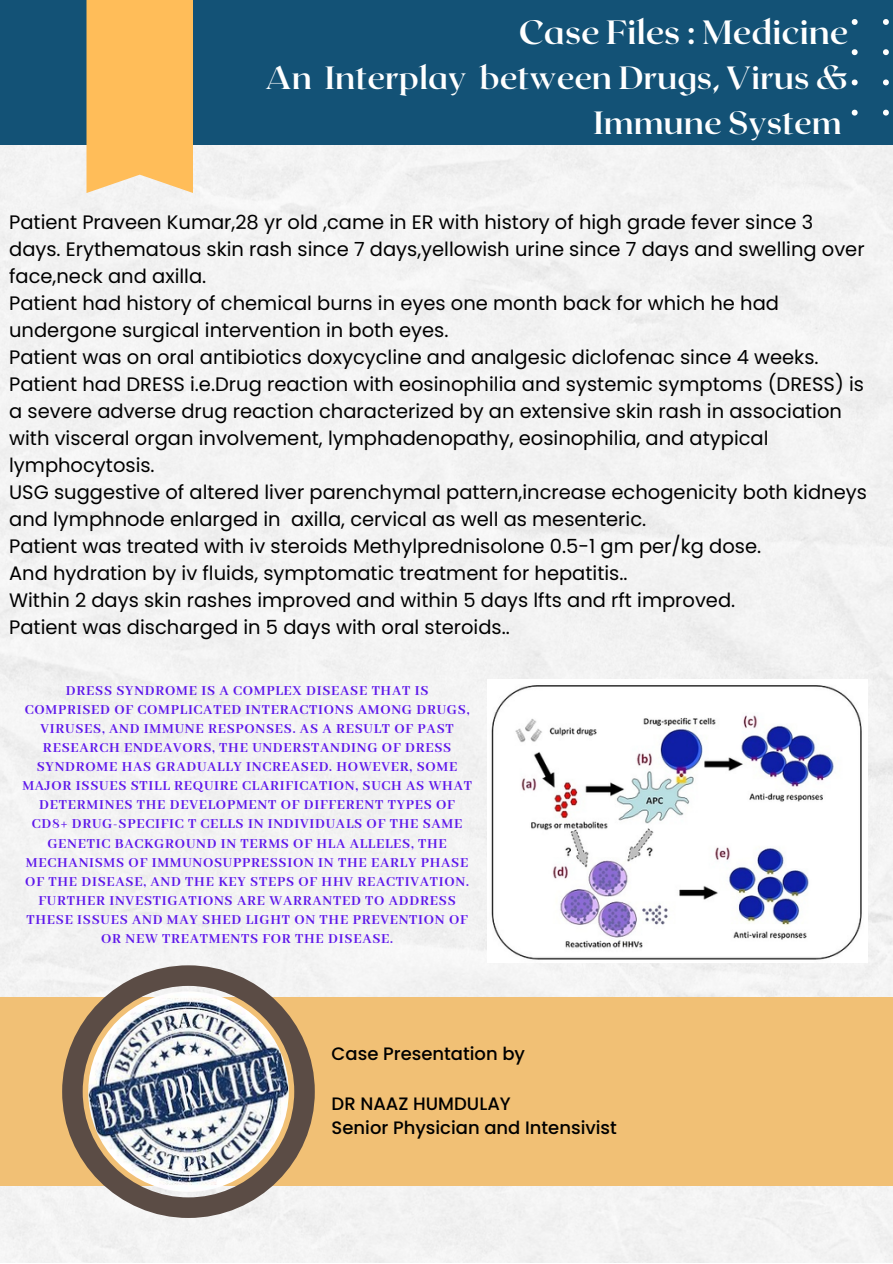
<style>
.page{position:relative;width:893px;height:1264px;background:#fff}
.page>*{position:absolute;margin:0;border:0;box-sizing:border-box;transform-origin:0 0}
.t1{font:700 33.6px "Roxborough CF";color:#fff}
.t2{font:700 32.1px/45px "Roxborough CF";color:#fff;text-align:right}
.t3{font:19.5px/27px "Poppins";color:#000}
.t4{font:500 18px "Poppins";color:#000}
.t5{font:700 15px/19px "Abhaya Libre";letter-spacing:.05em;color:#5e17eb;text-align:center}
</style>
<div class="page">
<div style="left:0;top:145px;width:892px;height:1117px;background:#f3f3f3"></div>
<div style="left:0;top:0;width:892px;height:145px;background:#135276"></div>
<div style="left:86px;top:0;width:107px;height:193px;background:#ffbd59"></div>
<div style="left:0;top:997px;width:892px;height:188px;background:#f1c075"></div>
<svg style="left:62px;top:965px;width:253px;height:252px"></svg>
<svg style="left:851px;top:19px;width:38px;height:97px"></svg>
<img style="left:487px;top:679px;width:380px;height:283px">
<p class="t1" style="left:518px;top:11px;width:331px">Case Files : Medicine</p>
<p class="t2" style="left:265px;top:54px;width:584px">An Interplay between Drugs, Virus &amp;<br>Immune System</p>
<p class="t3" style="left:9px;top:208px;width:856px">Patient Praveen Kumar,28 yr old ,came in ER with history of high grade fever since 3 days. Erythematous skin rash since 7 days,yellowish urine since 7 days and swelling over face,neck and axilla.</p>
<p class="t3" style="left:9px;top:289px;width:771px">Patient had history of chemical burns in eyes one month back for which he had undergone surgical intervention in both eyes.</p>
<p class="t3" style="left:9px;top:343px;width:810px">Patient was on oral antibiotics doxycycline and analgesic diclofenac since 4 weeks.</p>
<p class="t3" style="left:9px;top:370px;width:856px">Patient had DRESS i.e.Drug reaction with eosinophilia and systemic symptoms (DRESS) is a severe adverse drug reaction characterized by an extensive skin rash in association with visceral organ involvement, lymphadenopathy, eosinophilia, and atypical lymphocytosis.</p>
<p class="t3" style="left:9px;top:478px;width:859px">USG suggestive of altered liver parenchymal pattern,increase echogenicity both kidneys and lymphnode enlarged in axilla, cervical as well as mesenteric.</p>
<p class="t3" style="left:9px;top:532px;width:753px">Patient was treated with iv steroids Methylprednisolone 0.5-1 gm per/kg dose.</p>
<p class="t3" style="left:9px;top:559px;width:620px">And hydration by iv fluids, symptomatic treatment for hepatitis..</p>
<p class="t3" style="left:9px;top:586px;width:727px">Within 2 days skin rashes improved and within 5 days lfts and rft improved.</p>
<p class="t3" style="left:9px;top:613px;width:502px">Patient was discharged in 5 days with oral steroids..</p>
<p class="t5" style="left:22px;top:681px;width:451px">DRESS SYNDROME IS A COMPLEX DISEASE THAT IS COMPRISED OF COMPLICATED INTERACTIONS AMONG DRUGS, VIRUSES, AND IMMUNE RESPONSES. AS A RESULT OF PAST RESEARCH ENDEAVORS, THE UNDERSTANDING OF DRESS SYNDROME HAS GRADUALLY INCREASED. HOWEVER, SOME MAJOR ISSUES STILL REQUIRE CLARIFICATION, SUCH AS WHAT DETERMINES THE DEVELOPMENT OF DIFFERENT TYPES OF CD8+ DRUG-SPECIFIC T CELLS IN INDIVIDUALS OF THE SAME GENETIC BACKGROUND IN TERMS OF HLA ALLELES, THE MECHANISMS OF IMMUNOSUPPRESSION IN THE EARLY PHASE OF THE DISEASE, AND THE KEY STEPS OF HHV REACTIVATION.<br>FURTHER INVESTIGATIONS ARE WARRANTED TO ADDRESS THESE ISSUES AND MAY SHED LIGHT ON THE PREVENTION OF OR NEW TREATMENTS FOR THE DISEASE.</p>
<p class="t4" style="left:331px;top:1041px;width:195px">Case Presentation by</p>
<p class="t4" style="left:331px;top:1090px;width:181px">DR NAAZ HUMDULAY</p>
<p class="t4" style="left:331px;top:1115px;width:287px">Senior Physician and Intensivist</p>
</div>
